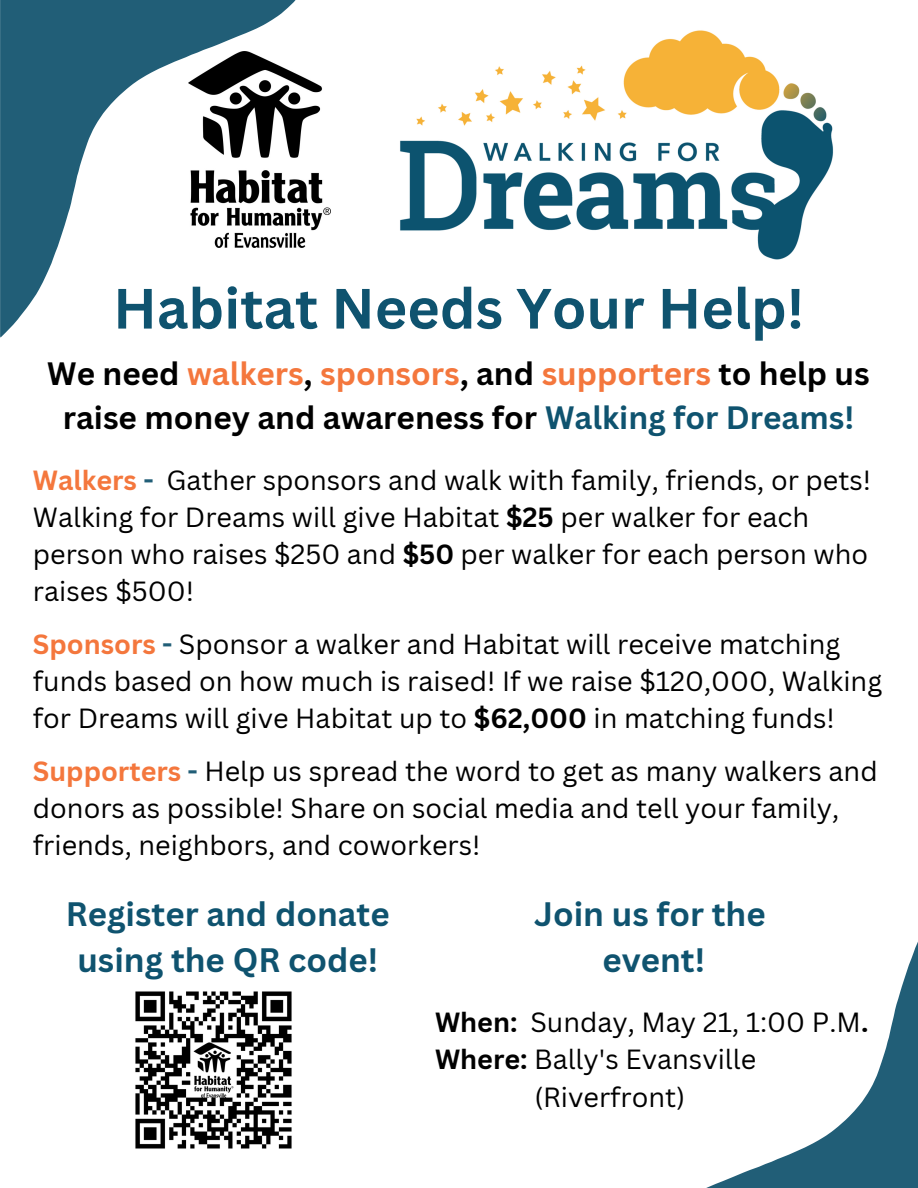
<style>
.page{position:relative;width:918px;height:1188px;background:#fff}
.page>*{position:absolute;margin:0;border:0;box-sizing:border-box;transform-origin:0 0}
.t1{font:700 55.5px "Canva Sans";color:#0f536f}
.t2{font:700 33px/46.2px "Canva Sans";color:#0f536f;text-align:center}
.t3{font:700 31.5px/43.8px "Canva Sans";color:#000;text-align:center}
.t4{font:27px/37px "Canva Sans";color:#000}
.s1{color:#f4773d}
.s2{color:#0f536f}
.s3{font-weight:700;color:#f4773d}
.s4{font-weight:700;color:#215e77}
.s5{font-weight:700}
</style>
<div class="page">
<img style="left:400px;top:30px;width:434px;height:230px">
<svg style="left:0;top:0;width:326px;height:338px"></svg>
<svg style="left:706px;top:942px;width:212px;height:246px"></svg>
<img style="left:135px;top:991px;width:157px;height:158px">
<h1 class="t1" style="left:113px;top:269px;width:692px">Habitat Needs Your Help!</h1>
<p class="t3" style="left:47px;top:351px;width:824px">We need <span class="s1">walkers</span>, <span class="s1">sponsors</span>, and <span class="s1">supporters</span> to help us raise money and awareness for <span class="s2">Walking for Dreams!</span></p>
<p class="t4" style="left:33px;top:461px;width:840px"><span class="s3">Walkers</span> <span class="s4">-</span> Gather sponsors and walk with family, friends, or pets!<br>Walking for Dreams will give Habitat <span class="s5">$25</span> per walker for each person who raises $250 and <span class="s5">$50</span> per walker for each person who raises $500!</p>
<p class="t4" style="left:33px;top:625px;width:851px"><span class="s3">Sponsors</span> <span class="s4">-</span> Sponsor a walker and Habitat will receive matching funds based on how much is raised! If we raise $120,000, Walking for Dreams will give Habitat up to <span class="s5">$62,000</span> in matching funds!</p>
<p class="t4" style="left:33px;top:752px;width:846px"><span class="s3">Supporters</span> <span class="s4">-</span> Help us spread the word to get as many walkers and donors as possible! Share on social media and tell your family, friends, neighbors, and coworkers!</p>
<p class="t2" style="left:66px;top:890px;width:325px">Register and donate using the QR code!</p>
<p class="t2" style="left:534px;top:890px;width:233px">Join us for the event!</p>
<p class="t4" style="left:435px;top:1003px;width:435px"><span class="s5">When:</span> Sunday, May 21, 1:00 P.M<span class="s5">.</span></p>
<p class="t4" style="left:435px;top:1040px;width:323px"><span class="s5">Where:</span> Bally's Evansville</p>
<p class="t4" style="left:534px;top:1078px;width:152px">(Riverfront)</p>
</div>
